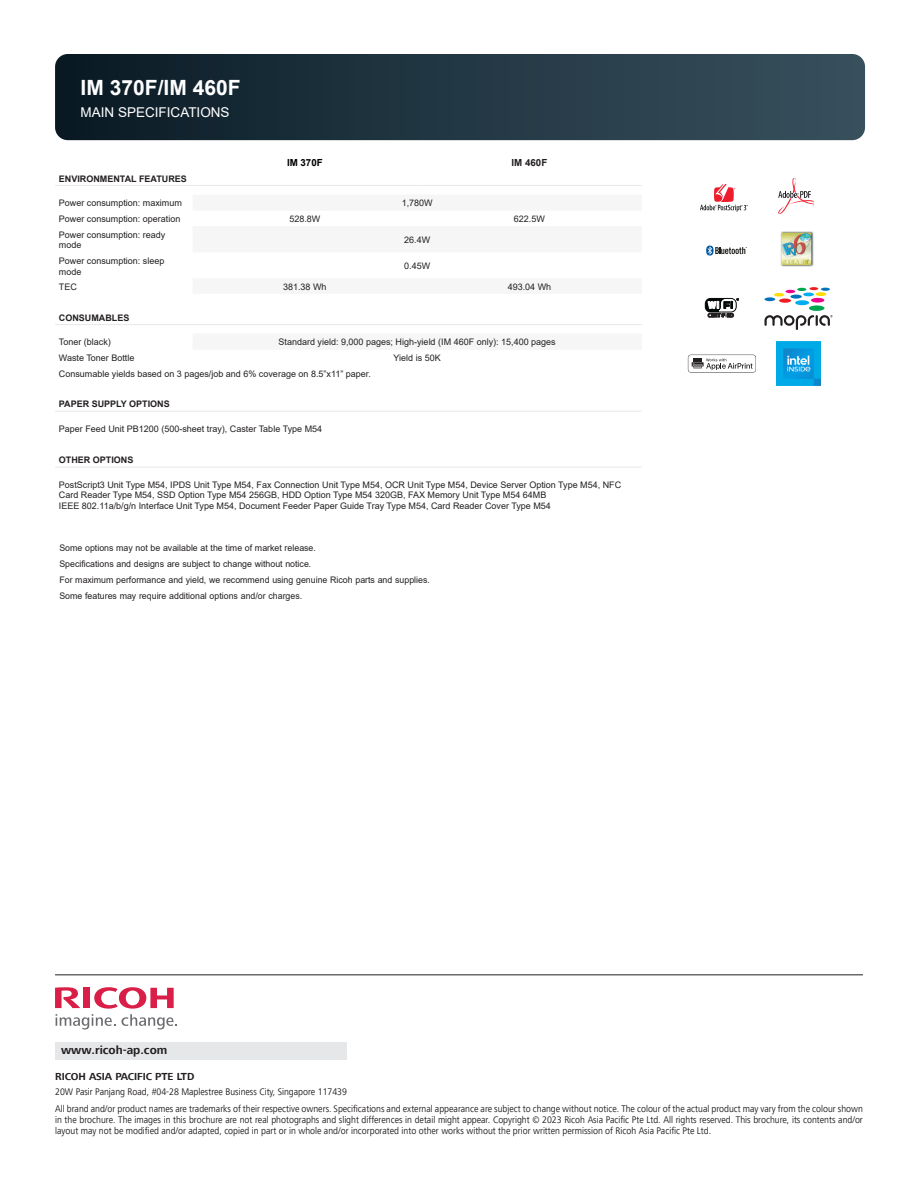
<style>
.page{position:relative;width:918px;height:1188px;background:#fff}
.page>*{position:absolute;margin:0;border:0;box-sizing:border-box;transform-origin:0 0}
.Paragraph_Style1{font:700 21px "Arial";color:#fff}
.Spec_Sub{font:13.5px "Arial";color:#fff}
.t1{font:700 12px "Frutiger Next LT";color:#231f20}
.t2{font:700 10.5px "Frutiger Next LT";letter-spacing:-.01em;color:#231f20}
.t3{font:9.9px/11.2px "Frutiger Next LT";color:#231f20;text-align:justify;scale:.91 1}
.Paragraph_Style1-2{font:700 9.75px "Arial";color:#000}
.t4{font:700 9.75px "Arial";color:#231f20}
.PG2_RIC2012-SpecNote{font:9px/10.8px "Arial";color:#231f20}
.t5{font:700 9px "Arial";color:#231f20}
</style>
<div class="page">
<hr style="left:55px;top:185px;width:138px;height:1px;background:#e7e8e9">
<hr style="left:193px;top:185px;width:224px;height:1px;background:#e7e8e9">
<hr style="left:417px;top:185px;width:225px;height:1px;background:#e7e8e9">
<hr style="left:55px;top:324px;width:138px;height:1px;background:#e7e8e9">
<hr style="left:193px;top:324px;width:224px;height:1px;background:#e7e8e9">
<hr style="left:417px;top:324px;width:225px;height:1px;background:#e7e8e9">
<hr style="left:55px;top:411px;width:138px;height:1px;background:#e7e8e9">
<hr style="left:193px;top:411px;width:224px;height:1px;background:#e7e8e9">
<hr style="left:417px;top:411px;width:225px;height:1px;background:#e7e8e9">
<hr style="left:55px;top:467px;width:138px;height:1px;background:#e7e8e9">
<hr style="left:193px;top:467px;width:224px;height:1px;background:#e7e8e9">
<hr style="left:417px;top:467px;width:225px;height:1px;background:#e7e8e9">
<img style="left:780px;top:232px;width:34px;height:34px">
<svg style="left:705px;top:298px;width:34px;height:19px"></svg>
<svg style="left:764px;top:315px;width:69px;height:15px"></svg>
<div style="left:809px;top:305px;width:15px;height:6px;background:#00a54f;border-radius:50%"></div>
<div style="left:811px;top:298px;width:13px;height:5px;background:#ed028c;border-radius:50%"></div>
<div style="left:795px;top:300px;width:14px;height:5px;background:#00aeef;border-radius:50%"></div>
<svg style="left:779px;top:299px;width:12px;height:4px"></svg>
<svg style="left:790px;top:295px;width:12px;height:4px"></svg>
<svg style="left:774px;top:293px;width:10px;height:4px"></svg>
<svg style="left:764px;top:297px;width:11px;height:4px"></svg>
<svg style="left:786px;top:287px;width:44px;height:9px"></svg>
<svg style="left:688px;top:355px;width:68px;height:18px"></svg>
<svg style="left:706px;top:246px;width:41px;height:10px"></svg>
<img style="left:777px;top:342px;width:43px;height:43px">
<svg style="left:778px;top:178px;width:36px;height:36px"></svg>
<svg style="left:700px;top:184px;width:48px;height:28px"></svg>
<hr style="left:55px;top:974px;width:808px;height:1px;background:#231f20">
<div style="left:55px;top:1042px;width:292px;height:17px;background:#e6e7e9"></div>
<svg style="left:55px;top:987px;width:122px;height:43px"></svg>
<svg style="left:55px;top:54px;width:810px;height:86px;background:#213642"></svg>
<p class="Paragraph_Style1" style="left:81px;top:73px;width:161px">IM 370F/IM 460F</p>
<p class="Spec_Sub" style="left:81px;top:103px;width:151px">MAIN SPECIFICATIONS</p>
<p class="Paragraph_Style1-2" style="left:287px;top:156px;width:37px">IM 370F</p>
<p class="t4" style="left:512px;top:156px;width:37px">IM 460F</p>
<p class="t5" style="left:59px;top:172px;width:130px">ENVIRONMENTAL FEATURES</p>
<p class="PG2_RIC2012-SpecNote" style="left:59px;top:197px;width:125px">Power consumption: maximum</p>
<p class="PG2_RIC2012-SpecNote" style="left:402px;top:198px;width:33px">1,780W</p>
<p class="PG2_RIC2012-SpecNote" style="left:59px;top:214px;width:123px">Power consumption: operation</p>
<p class="PG2_RIC2012-SpecNote" style="left:289px;top:214px;width:33px">528.8W</p>
<p class="PG2_RIC2012-SpecNote" style="left:514px;top:214px;width:33px">622.5W</p>
<p class="PG2_RIC2012-SpecNote" style="left:59px;top:229px;width:108px">Power consumption: ready mode</p>
<p class="PG2_RIC2012-SpecNote" style="left:404px;top:234px;width:28px">26.4W</p>
<p class="PG2_RIC2012-SpecNote" style="left:59px;top:255px;width:107px">Power consumption: sleep mode</p>
<p class="PG2_RIC2012-SpecNote" style="left:404px;top:261px;width:28px">0.45W</p>
<p class="PG2_RIC2012-SpecNote" style="left:59px;top:281px;width:19px">TEC</p>
<p class="PG2_RIC2012-SpecNote" style="left:283px;top:281px;width:45px">381.38 Wh</p>
<p class="PG2_RIC2012-SpecNote" style="left:508px;top:281px;width:45px">493.04 Wh</p>
<p class="t5" style="left:59px;top:311px;width:72px">CONSUMABLES</p>
<p class="PG2_RIC2012-SpecNote" style="left:59px;top:336px;width:54px">Toner (black)</p>
<p class="PG2_RIC2012-SpecNote" style="left:279px;top:337px;width:279px">Standard yield: 9,000 pages; High-yield (IM 460F only): 15,400 pages</p>
<p class="PG2_RIC2012-SpecNote" style="left:59px;top:353px;width:77px">Waste Toner Bottle</p>
<p class="PG2_RIC2012-SpecNote" style="left:394px;top:353px;width:49px">Yield is 50K</p>
<p class="PG2_RIC2012-SpecNote" style="left:59px;top:368px;width:314px">Consumable yields based on 3 pages/job and 6% coverage on 8.5”x11” paper.</p>
<p class="t5" style="left:59px;top:398px;width:112px">PAPER SUPPLY OPTIONS</p>
<p class="PG2_RIC2012-SpecNote" style="left:59px;top:423px;width:265px">Paper Feed Unit PB1200 (500-sheet tray), Caster Table Type M54</p>
<p class="t5" style="left:59px;top:454px;width:76px">OTHER OPTIONS</p>
<p class="PG2_RIC2012-SpecNote" style="left:59px;top:479px;width:564px">PostScript3 Unit Type M54, IPDS Unit Type M54, Fax Connection Unit Type M54, OCR Unit Type M54, Device Server Option Type M54, NFC<br>Card Reader Type M54, SSD Option Type M54 256GB, HDD Option Type M54 320GB, FAX Memory Unit Type M54 64MB</p>
<p class="PG2_RIC2012-SpecNote" style="left:59px;top:501px;width:494px">IEEE 802.11a/b/g/n Interface Unit Type M54, Document Feeder Paper Guide Tray Type M54, Card Reader Cover Type M54</p>
<p class="PG2_RIC2012-SpecNote" style="left:59px;top:542px;width:258px">Some options may not be available at the time of market release.</p>
<p class="PG2_RIC2012-SpecNote" style="left:59px;top:558px;width:253px">Specifications and designs are subject to change without notice.</p>
<p class="PG2_RIC2012-SpecNote" style="left:59px;top:574px;width:372px">For maximum performance and yield, we recommend using genuine Ricoh parts and supplies.</p>
<p class="PG2_RIC2012-SpecNote" style="left:59px;top:591px;width:244px">Some features may require additional options and/or charges.</p>
<p class="t1" style="left:61px;top:1044px;width:108px">www.ricoh-ap.com</p>
<p class="t3" style="left:55px;top:1086px;width:322px">20W Pasir Panjang Road, #04-28 Maplestree Business City, Singapore 117439</p>
<p class="t2" style="left:55px;top:1071px;width:141px">RICOH ASIA PACIFIC PTE LTD</p>
<p class="t3" style="left:55px;top:1103px;width:889px">All brand and/or product names are trademarks of their respective owners. Specifications and external appearance are subject to change without notice. The colour of the actual product may vary from the colour shown in the brochure. The images in this brochure are not real photographs and slight differences in detail might appear. Copyright © 2023 Ricoh Asia Pacific Pte Ltd. All rights reserved. This brochure, its contents and/or layout may not be modified and/or adapted, copied in part or in whole and/or incorporated into other works without the prior written permission of Ricoh Asia Pacific Pte Ltd.</p>
</div>
